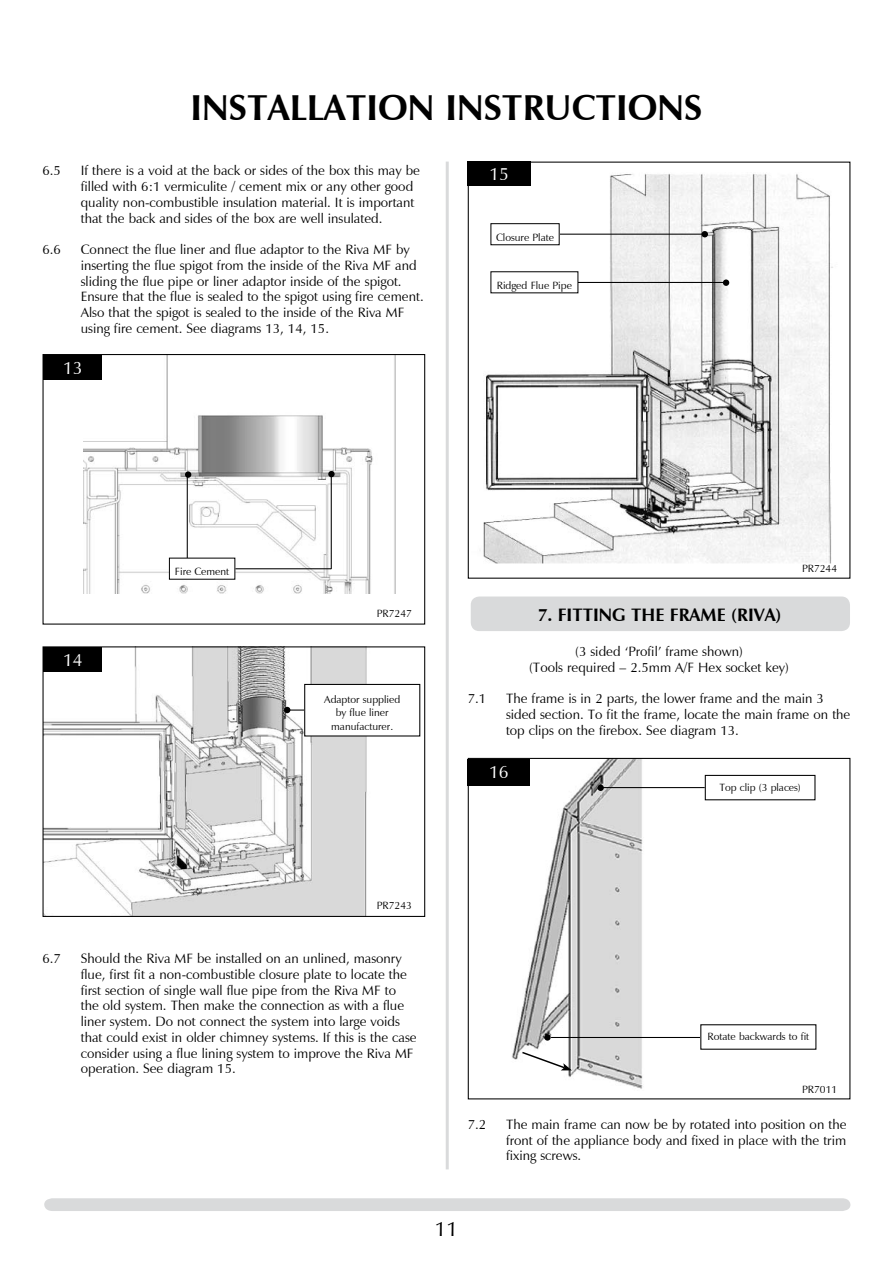
<style>
.page{position:relative;width:893px;height:1263px;background:#fff}
.page>*{position:absolute;margin:0;border:0;box-sizing:border-box;transform-origin:0 0}
.t1{font:700 36px "Zapf Humanist 601 BT";color:#000}
.t2{font:21px "Zapf Humanist 601 BT";color:#000}
.t3{font:700 18px "Zapf Humanist 601 BT";color:#000}
.t4{font:18px "Zapf Humanist 601 BT";color:#fff}
.t5{font:13.5px/15.8px "Zapf Humanist 601 BT";color:#000}
.t6{font:10.5px/13.5px "Zapf Humanist 601 BT";color:#000;text-align:center}
</style>
<div class="page">
<svg style="left:44px;top:1198px;width:806px;height:13px;background:#d9dadb"></svg>
<hr style="left:446px;top:162px;width:3px;height:1007px;background:#d9dadb">
<img style="left:45px;top:648px;width:376px;height:267px">
<div style="left:43px;top:646px;width:382px;height:271px;border:1px solid #000"></div>
<div style="left:44px;top:647px;width:58px;height:25px;background:#000"></div>
<img style="left:483px;top:173px;width:350px;height:391px">
<div style="left:468px;top:162px;width:63px;height:24px;background:#000"></div>
<hr style="left:557px;top:234px;width:148px;height:1px;background:#000">
<hr style="left:578px;top:282px;width:145px;height:1px;background:#000">
<img style="left:84px;top:356px;width:311px;height:238px">
<div style="left:43px;top:354px;width:382px;height:271px;border:1px solid #000"></div>
<div style="left:44px;top:355px;width:58px;height:24px;background:#000"></div>
<hr style="left:187px;top:475px;width:1px;height:85px;background:#000">
<hr style="left:331px;top:475px;width:1px;height:94px;background:#000">
<hr style="left:235px;top:568px;width:96px;height:1px;background:#000">
<div style="left:471px;top:596px;width:379px;height:35px;background:#d9dadb;border-radius:9px"></div>
<img style="left:483px;top:760px;width:283px;height:329px">
<div style="left:468px;top:758px;width:382px;height:341px;border:1px solid #000"></div>
<div style="left:468px;top:759px;width:62px;height:26px;background:#000"></div>
<div style="left:705px;top:775px;width:110px;height:25px;background:#fff"></div>
<div style="left:705px;top:775px;width:110px;height:25px;border:1px solid #000"></div>
<hr style="left:600px;top:787px;width:105px;height:1px;background:#000">
<svg style="left:521px;top:1050px;width:51px;height:20px"></svg>
<hr style="left:551px;top:1037px;width:155px;height:1px;background:#000">
<div style="left:169px;top:558px;width:66px;height:21px;background:#fff"></div>
<div style="left:491px;top:224px;width:68px;height:21px;background:#fff"></div>
<div style="left:490px;top:223px;width:70px;height:22px;border:1px solid #000"></div>
<div style="left:491px;top:272px;width:87px;height:21px;background:#fff"></div>
<div style="left:701px;top:1025px;width:115px;height:24px;background:#fff"></div>
<hr style="left:285px;top:709px;width:25px;height:2px;background:#000">
<div style="left:305px;top:684px;width:115px;height:52px;background:#fff"></div>
<div style="left:304px;top:684px;width:116px;height:52px;border:1px solid #000"></div>
<div style="left:723px;top:279px;width:6px;height:7px;background:#000;border-radius:50%"></div>
<svg style="left:702px;top:231px;width:6px;height:6px"></svg>
<div style="left:185px;top:471px;width:6px;height:7px;background:#000;border-radius:50%"></div>
<div style="left:328px;top:471px;width:7px;height:6px;background:#000;border-radius:50%"></div>
<svg style="left:284px;top:707px;width:6px;height:6px"></svg>
<div style="left:597px;top:784px;width:7px;height:7px;background:#000;border-radius:50%"></div>
<div style="left:544px;top:1034px;width:7px;height:7px;background:#000;border-radius:50%"></div>
<h1 class="t1" style="left:191px;top:85px;width:513px">INSTALLATION INSTRUCTIONS</h1>
<p class="t5" style="left:43px;top:163px;width:20px">6.5</p>
<p class="t5" style="left:81px;top:163px;width:341px">If there is a void at the back or sides of the box this may be filled with 6:1 vermiculite / cement mix or any other good quality non-combustible insulation material. It is important that the back and sides of the box are well insulated.</p>
<p class="t5" style="left:43px;top:242px;width:20px">6.6</p>
<p class="t5" style="left:81px;top:242px;width:344px">Connect the flue liner and flue adaptor to the Riva MF by inserting the flue spigot from the inside of the Riva MF and sliding the flue pipe or liner adaptor inside of the spigot.<br>Ensure that the flue is sealed to the spigot using fire cement.<br>Also that the spigot is sealed to the inside of the Riva MF using fire cement. See diagrams 13, 14, 15.</p>
<h3 class="t4" style="left:63px;top:356px;width:21px">13</h3>
<h3 class="t4" style="left:489px;top:163px;width:21px">15</h3>
<p class="t6" style="left:496px;top:230px;width:60px">Closure Plate</p>
<p class="t6" style="left:497px;top:278px;width:77px">Ridged Flue Pipe</p>
<h3 class="t4" style="left:63px;top:649px;width:21px">14</h3>
<p class="t6" style="left:175px;top:565px;width:56px">Fire Cement</p>
<p class="t6" style="left:377px;top:607px;width:37px">PR7247</p>
<p class="t6" style="left:324px;top:692px;width:78px">Adaptor supplied by flue liner manufacturer.</p>
<h3 class="t3" style="left:537px;top:604px;width:246px">7. FITTING THE FRAME (RIVA)</h3>
<p class="t5" style="left:529px;top:644px;width:261px;text-align:center">(3 sided ‘Profil’ frame shown)<br>(Tools required – 2.5mm A/F Hex socket key)</p>
<p class="t6" style="left:802px;top:561px;width:37px">PR7244</p>
<p class="t5" style="left:468px;top:691px;width:20px">7.1</p>
<p class="t5" style="left:506px;top:691px;width:346px">The frame is in 2 parts, the lower frame and the main 3 sided section. To fit the frame, locate the main frame on the top clips on the firebox. See diagram 13.</p>
<h3 class="t4" style="left:489px;top:760px;width:21px">16</h3>
<p class="t6" style="left:719px;top:780px;width:83px">Top clip (3 places)</p>
<p class="t6" style="left:377px;top:899px;width:37px">PR7243</p>
<p class="t5" style="left:43px;top:950px;width:20px">6.7</p>
<p class="t5" style="left:81px;top:950px;width:337px">Should the Riva MF be installed on an unlined, masonry flue, first fit a non-combustible closure plate to locate the first section of single wall flue pipe from the Riva MF to the old system. Then make the connection as with a flue liner system. Do not connect the system into large voids that could exist in older chimney systems. If this is the case consider using a flue lining system to improve the Riva MF operation. See diagram 15.</p>
<p class="t6" style="left:707px;top:1029px;width:103px">Rotate backwards to fit</p>
<p class="t6" style="left:802px;top:1082px;width:37px">PR7011</p>
<p class="t5" style="left:468px;top:1116px;width:16px">7.2</p>
<p class="t5" style="left:506px;top:1116px;width:342px;text-align:justify">The main frame can now be by rotated into position on the front of the appliance body and fixed in place with the trim fixing screws.</p>
<h2 class="t2" style="left:435px;top:1216px;width:25px">11</h2>
</div>
